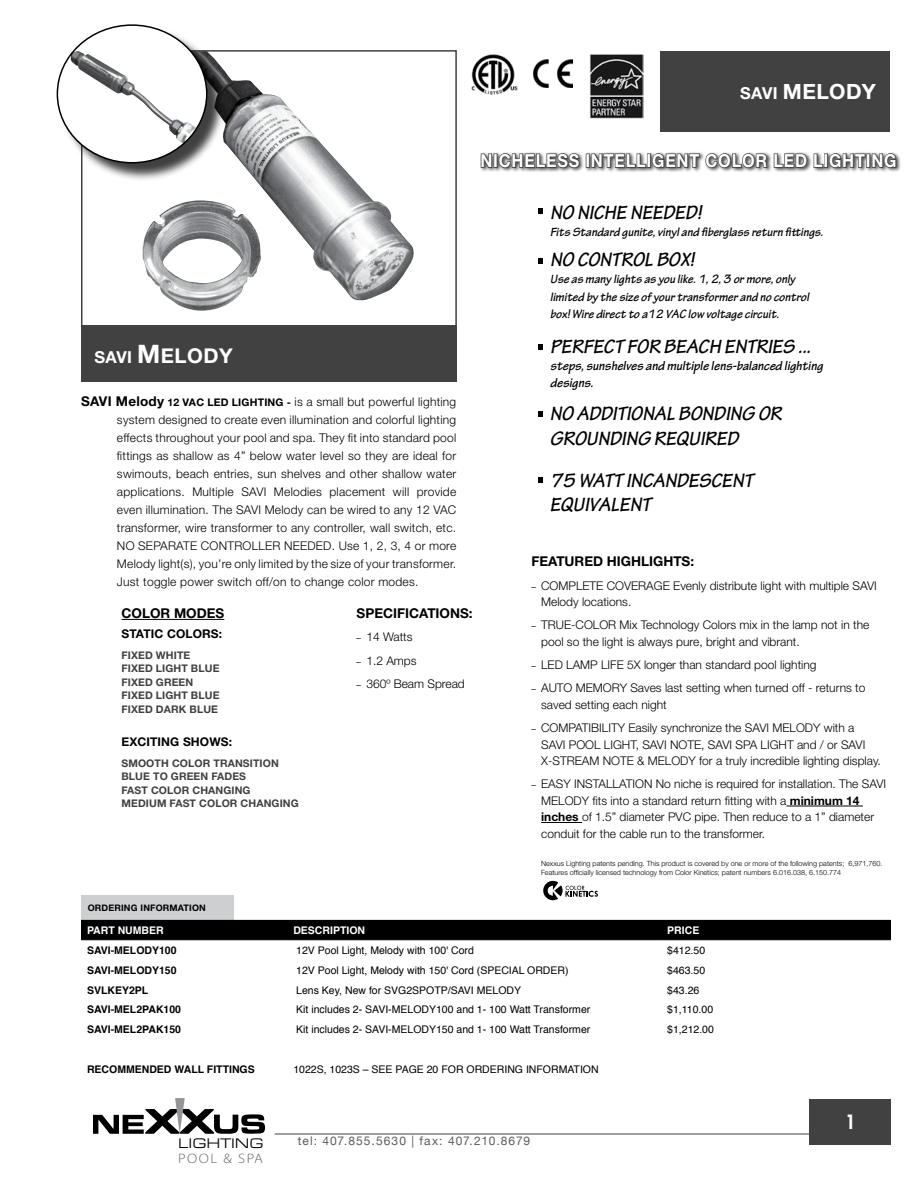
<style>
.page{position:relative;width:918px;height:1188px;background:#fff}
.page>*{position:absolute;margin:0;border:0;box-sizing:border-box;transform-origin:0 0}
.t1{font:700 21px "Helvetica Neue";letter-spacing:.02em;color:#fff}
.t2{font:italic 700 20.7px/24.8px "Tekton Pro";color:#000}
.t3{font:20.4px "Helvetica Neue Bold SC800";letter-spacing:.025em;color:#fff}
.t4{font:700 19.5px "Avian";color:#fff}
.t5{font:700 18px "Helvetica Neue";letter-spacing:.05em;color:#fff;scale:.9 1}
.t6{font:14.4px "Eurostile Extended Roman DTC";color:#000}
.t7{font:italic 700 13.8px/17.2px "Tekton Pro";color:#000}
.t8{font:300 13.65px "Myriad Pro";letter-spacing:.1em;color:#636467;scale:1.1 1}
.t9{font:700 13.5px "Helvetica Neue";color:#000}
.t10{font:italic 700 12.9px/17.2px "Tekton Pro";color:#000}
.t11{font:300 12px/18px "Helvetica Neue";color:#000}
.t12{font:12px "Helvetica Neue";letter-spacing:.085em;color:#5c5d60}
.t13{font:700 12px "Helvetica Neue";letter-spacing:.01em;color:#000}
.t14{font:10.5px "Helvetica";color:#000}
.t15{font:700 10.5px/13.5px "Helvetica Neue";letter-spacing:.01em;color:#414142}
.t16{font:700 10.5px "Helvetica";color:#000}
.t17{font:700 10.5px "Helvetica";color:#fff}
.t18{font:700 10.5px "Helvetica Neue";color:#000}
.t19{font:700 9px "Helvetica Neue";letter-spacing:.02em;color:#000}
.t20{font:300 7.2px/8.7px "Helvetica Neue";color:#000}
.s1{font-size:16.5px}
.s2{font-family:"Helvetica Neue";font-weight:700;font-size:16.5px}
.s3{font-size:25.5px}
.s4{font-size:10.5px}
.s5{font-weight:700;font-size:10.5px}
.s6{font-family:"Frutiger LT Std Cn SC800";font-weight:400;font-size:9px}
.s7{font-weight:700}
</style>
<div class="page">
<svg style="left:93px;top:1098px;width:172px;height:36px"></svg>
<hr style="left:275px;top:1134px;width:536px;height:1px;background:#414142">
<div style="left:810px;top:1099px;width:81px;height:46px;background:#414142"></div>
<div style="left:660px;top:51px;width:230px;height:81px;background:#414142"></div>
<hr style="left:787px;top:806px;width:76px;height:1px;background:#000">
<hr style="left:541px;top:822px;width:41px;height:1px;background:#000">
<div style="left:81px;top:896px;width:153px;height:24px;background:#cdcfd0"></div>
<img style="left:143px;top:80px;width:271px;height:231px">
<div style="left:81px;top:325px;width:376px;height:57px;background:#414142"></div>
<img style="left:471px;top:54px;width:47px;height:41px">
<img style="left:534px;top:60px;width:39px;height:28px">
<img style="left:589px;top:54px;width:54px;height:64px">
<svg style="left:543px;top:881px;width:55px;height:19px"></svg>
<svg style="left:538px;top:208px;width:5px;height:6px"></svg>
<svg style="left:538px;top:258px;width:5px;height:6px"></svg>
<svg style="left:538px;top:345px;width:5px;height:5px"></svg>
<svg style="left:538px;top:411px;width:5px;height:6px"></svg>
<svg style="left:538px;top:477px;width:5px;height:6px"></svg>
<div style="left:81px;top:920px;width:810px;height:19px;background:#000"></div>
<hr style="left:81px;top:939px;width:206px;height:1px;background:#000">
<hr style="left:287px;top:939px;width:374px;height:1px;background:#000">
<hr style="left:661px;top:939px;width:230px;height:1px;background:#000">
<div style="left:479px;top:152px;width:439px;height:38px;background:#000;opacity:.75"></div>
<svg style="left:480px;top:152px;width:100px;height:17px;background:#737373"></svg>
<div style="left:586px;top:153px;width:4px;height:15px;border:2px solid #414142"></div>
<svg style="left:591px;top:152px;width:306px;height:17px;background:#7e7e7f"></svg>
<hr style="left:122px;top:619px;width:102px;height:1px;background:#000">
<div style="left:59px;top:27px;width:173px;height:162px;background:#000;opacity:.75"></div>
<div style="left:57px;top:25px;width:150px;height:138px;background:#fff;border-radius:50%"></div>
<img style="left:70px;top:51px;width:126px;height:93px">
<h1 class="t1" style="left:740px;top:79px;width:137px"><span class="s1">SAVI</span> MELODY</h1>
<h3 class="t5" style="left:480px;top:150px;width:136px">NICHELESS INTELLIGENT</h3>
<h3 class="t5" style="left:705px;top:150px;width:89px">COLOR LED</h3>
<h3 class="t5" style="left:813px;top:150px;width:32px">LIGHT</h3>
<h3 class="t5" style="left:866px;top:150px;width:21px">ING</h3>
<h3 class="t3" style="left:94px;top:344px;width:140px"><span class="s2">SAVI</span> <span class="s3">M</span>elody</h3>
<p class="t9" style="left:81px;top:393px;width:135px">SAVI MELODY <span class="s4">12 VAC LED</span></p>
<p class="t18" style="left:232px;top:396px;width:19px">LIGHT</p>
<p class="t11" style="left:117px;top:392px;width:341px;text-align:justify;text-indent:147px"><span class="s5">ING -</span> is a small but powerful lighting system designed to create even illumination and colorful lighting effects throughout your pool and spa. They fit into standard pool fittings as shallow as 4” below water level so they are ideal for swimouts, beach entries, sun shelves and other shallow water applications. Multiple SAVI Melodies placement will provide even illumination. The SAVI Melody can be wired to any 12 VAC transformer, wire transformer to any controller, wall switch, etc.<br>NO SEPARATE CONTROLLER NEEDED. Use 1, 2, 3, 4 or more Melody light(s), you’re only limited by the size of your transformer.<br>Just toggle power switch off/on to change color modes.</p>
<p class="t9" style="left:122px;top:605px;width:103px">COLOR MODES</p>
<p class="t13" style="left:122px;top:627px;width:102px">STATIC COLORS:</p>
<p class="t15" style="left:122px;top:648px;width:100px">FIXED WHITE<br>FIXED LIGHT BLUE<br>FIXED GREEN<br>FIXED LIGHT BLUE<br>FIXED DARK BLUE</p>
<p class="t13" style="left:122px;top:735px;width:112px">EXCITING SHOWS:</p>
<p class="t15" style="left:122px;top:756px;width:159px">SMOOTH COLOR TRANSITION<br>BLUE TO GREEN FADES<br>FAS</p>
<p class="t15" style="left:122px;top:783px;width:131px;text-indent:20px">T COLOR CHANGING<br>MEDIUM FAS</p>
<p class="t15" style="left:190px;top:796px;width:111px">T COLOR CHANGING</p>
<p class="t19" style="left:88px;top:903px;width:120px">ORDERING INFORMATION</p>
<p class="t9" style="left:357px;top:605px;width:117px">SPECIFICATIONS:</p>
<p class="t11" style="left:357px;top:628px;width:57px"><span class="s6">–</span> 14 Watts</p>
<p class="t11" style="left:357px;top:651px;width:61px"><span class="s6">–</span> 1.2 Amps</p>
<p class="t11" style="left:357px;top:674px;width:110px"><span class="s6">–</span> 360º Beam Spread</p>
<h2 class="t2" style="left:550px;top:200px;width:153px">No Niche Needed!</h2>
<p class="t10" style="left:550px;top:224px;width:275px">Fits Standard gunite, vinyl and fiberglass return fittings.</p>
<h2 class="t2" style="left:550px;top:248px;width:146px">No Control Box!</h2>
<p class="t10" style="left:550px;top:271px;width:261px">Use as many lights as you like. 1, 2, 3 or more, only limited by the size of your transformer and no control box! Wire direct to a12 VAC low voltage circuit.</p>
<h2 class="t2" style="left:550px;top:334px;width:262px">Perfect for beach entries ...</h2>
<p class="t7" style="left:550px;top:357px;width:274px">steps, sunshelves and multiple lens-balanced lighting designs.</p>
<h2 class="t2" style="left:550px;top:402px;width:49px">NO ADDITIO</h2>
<h2 class="t2" style="left:550px;top:402px;width:221px;text-indent:93px">NAL BONDING OR<br>GROUNDING REQUIRED</h2>
<h2 class="t2" style="left:550px;top:468px;width:205px">75 WATT INCANDESCENT<br>Equivalent</h2>
<p class="t9" style="left:531px;top:553px;width:164px">FEATURED HIGHLIGHTS:</p>
<p class="t11" style="left:541px;top:577px;width:337px;line-height:16.5px;text-indent:-10px"><span class="s6">–</span> COMPLETE COVERAGE Evenly distribute light with multiple SAVI<br>Melody locations.</p>
<p class="t11" style="left:541px;top:617px;width:330px;line-height:16.5px;text-indent:-10px"><span class="s6">–</span> TRUE-COLOR Mix Technology Colors mix in the lamp not in the pool so the light is always pure, bright and vibrant.</p>
<p class="t11" style="left:531px;top:656px;width:287px"><span class="s6">–</span> LED LAMP LIFE 5X longer than standard pool lighting</p>
<p class="t11" style="left:541px;top:680px;width:326px;line-height:16.5px;text-indent:-10px"><span class="s6">–</span> AUTO MEMORY Saves last setting when turned off - returns to saved setting each night</p>
<p class="t11" style="left:541px;top:719px;width:326px;line-height:16.5px;text-indent:-10px"><span class="s6">–</span> COMPATIBILITY Easily synchronize the SAVI MELODY with a<br>SAVI POOL LIGHT, SAVI NOTE, SAVI SPA LIGHT and / or SAVI<br>X-Stream</p>
<p class="t11" style="left:603px;top:752px;width:17px">Note</p>
<p class="t11" style="left:637px;top:752px;width:30px">&amp; Melody</p>
<p class="t11" style="left:699px;top:752px;width:183px">for a truly incredible lighting display.</p>
<p class="t11" style="left:541px;top:776px;width:346px;line-height:16.5px;text-indent:-10px"><span class="s6">–</span> EASY INSTALLATION No niche is required for installation. The SAVI MELODY fits into a standard return fitting with a <span class="s7">MINIMUM 14<br>INCHES</span> of 1.5” diameter PVC pipe. Then reduce to a 1” diameter conduit for the cable run to the transformer.</p>
<p class="t20" style="left:541px;top:859px;width:343px">Nexxus Lighting patents pending. This product is covered by one or more of the following patents; 6,971,760.<br>Features officially licensed technology from Color Kinetics; patent numbers 6.016.038, 6.150.774</p>
<p class="t17" style="left:87px;top:922px;width:78px">PART NUMBER</p>
<p class="t17" style="left:293px;top:922px;width:73px">DESCRIPTION</p>
<p class="t17" style="left:667px;top:922px;width:34px">PRICE</p>
<p class="t16" style="left:87px;top:942px;width:91px">SAVI-MELODY100</p>
<p class="t14" style="left:296px;top:942px;width:179px">12V Pool Light, Melody with 100' Cord</p>
<p class="t14" style="left:667px;top:942px;width:39px">$412.50</p>
<p class="t16" style="left:87px;top:962px;width:91px">SAVI-MELODY150</p>
<p class="t14" style="left:296px;top:962px;width:274px">12V Pool Light, Melody with 150' Cord (SPECIAL ORDER)</p>
<p class="t14" style="left:667px;top:962px;width:39px">$463.50</p>
<p class="t16" style="left:87px;top:981px;width:63px">SVLKEY2PL</p>
<p class="t14" style="left:296px;top:982px;width:226px">Lens Key, New for SVG2SPOTP/SAVI MELODY</p>
<p class="t14" style="left:667px;top:982px;width:34px">$43.26</p>
<p class="t16" style="left:87px;top:1001px;width:96px">SAVI-MEL2PAK100</p>
<p class="t14" style="left:296px;top:1002px;width:296px">Kit includes 2- SAVI-MELODY100 and 1- 100 Watt Transformer</p>
<p class="t14" style="left:667px;top:1002px;width:47px">$1,110.00</p>
<p class="t16" style="left:87px;top:1021px;width:96px">SAVI-MEL2PAK150</p>
<p class="t14" style="left:296px;top:1022px;width:296px">Kit includes 2- SAVI-MELODY150 and 1- 100 Watt Transformer</p>
<p class="t14" style="left:667px;top:1022px;width:48px">$1,212.00</p>
<p class="t16" style="left:87px;top:1061px;width:169px">RECOMMENDED WALL FITTINGS</p>
<p class="t14" style="left:293px;top:1061px;width:307px">1022S, 1023S – SEE PAGE 20 FOR ORDERING INFORMATION</p>
<p class="t6" style="left:178px;top:1136px;width:87px">LIGHTING</p>
<p class="t8" style="left:178px;top:1150px;width:79px">POOL &amp; SPA</p>
<p class="t12" style="left:298px;top:1134px;width:234px">tel: 407.855.5630 | fax: 407.210.8679</p>
<h3 class="t4" style="left:845px;top:1111px;width:12px">1</h3>
</div>
